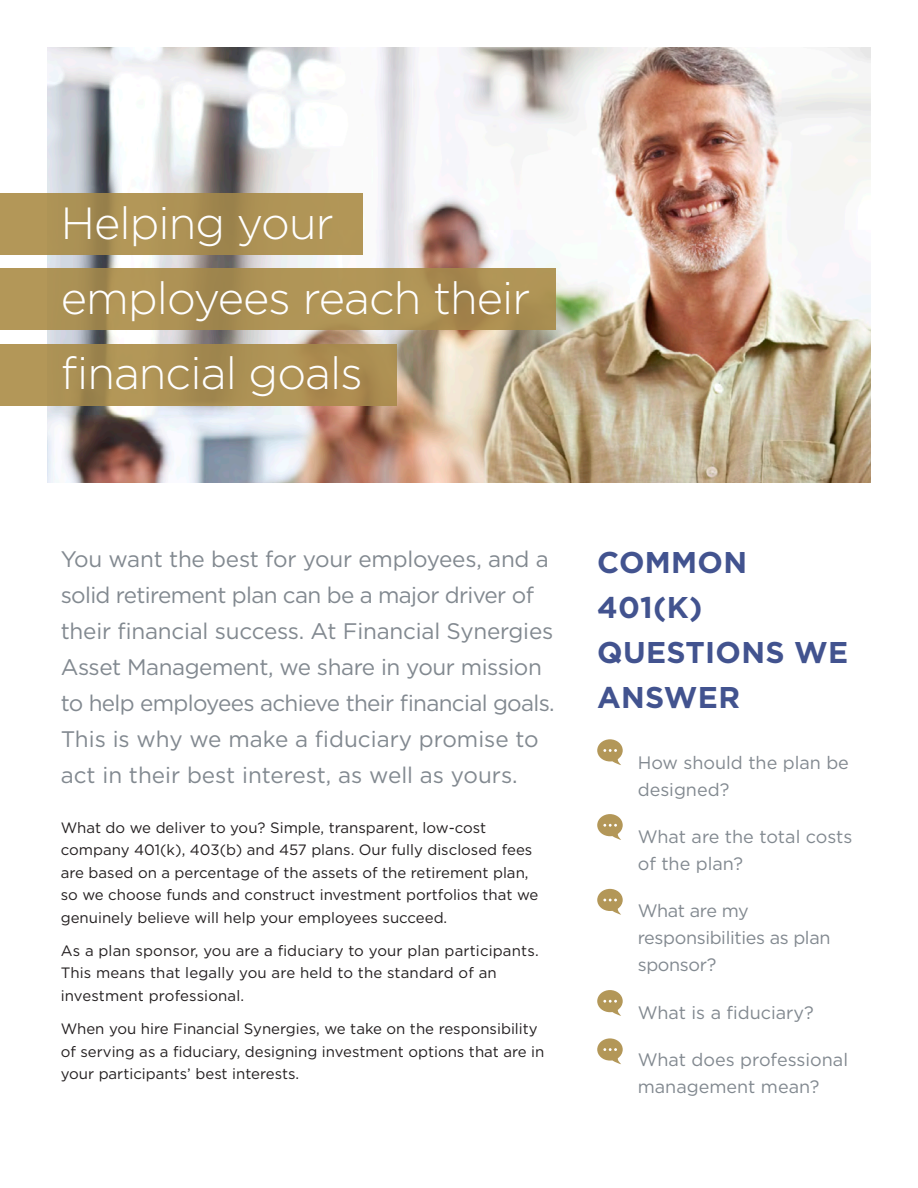
<style>
.page{position:relative;width:918px;height:1188px;background:#fff}
.page>*{position:absolute;margin:0;border:0;box-sizing:border-box;transform-origin:0 0}
.t1{font:300 45px/75px "Gotham";letter-spacing:-.02em;color:#fff}
.Subheader_14_15{font:700 30px/45px "Gotham";letter-spacing:.01em;color:#42538f}
.Callout_12_19{font:22.5px/36px "Gotham";letter-spacing:-.02em;color:#828990}
.TOC_12_18{font:18px/27px "Gotham";color:#828990}
.TOC_12_18-2{font:18px/27px "Gotham";letter-spacing:-.02em;color:#828990}
.t2{font:15px/22.5px "Gotham";color:#231f20}
</style>
<div class="page">
<img style="left:47px;top:47px;width:824px;height:435px">
<svg style="left:0;top:193px;width:363px;height:62px;background:#ac9154"></svg>
<svg style="left:0;top:269px;width:555px;height:61px;background:#ac9053"></svg>
<div style="left:0;top:344px;width:396px;height:62px;background:#b39758"></div>
<svg style="left:597px;top:739px;width:26px;height:26px"></svg>
<svg style="left:597px;top:814px;width:26px;height:26px"></svg>
<svg style="left:597px;top:889px;width:26px;height:26px"></svg>
<svg style="left:597px;top:990px;width:26px;height:26px"></svg>
<svg style="left:597px;top:1038px;width:26px;height:26px"></svg>
<p class="t1" style="left:61px;top:185px;width:471px">Helping your employees reach their financial goals</p>
<p class="Callout_12_19" style="left:61px;top:541px;width:496px">You want the best for your employees, and a solid retirement plan can be a major driver of their financial success. At Financial Synergies Asset Management, we share in your mission to help employees achieve their financial goals.<br>This is why we make a fiduciary promise to act in their best interest, as well as yours.</p>
<p class="t2" style="left:61px;top:816px;width:479px">What do we deliver to you? Simple, transparent, low-cost company 401(k), 403(b) and 457 plans. Our fully disclosed fees are based on a percentage of the assets of the retirement plan, so we choose funds and construct investment portfolios that we genuinely believe will help your employees succeed.</p>
<p class="t2" style="left:61px;top:939px;width:479px">As a plan sponsor, you are a fiduciary to your plan participants.<br>This means that legally you are held to the standard of an investment professional.</p>
<p class="t2" style="left:61px;top:1017px;width:485px">When you hire Financial Synergies, we take on the responsibility of serving as a fiduciary, designing investment options that are in your participants’ best interests.</p>
<p class="Subheader_14_15" style="left:597px;top:540px;width:253px">COMMON<br>401(K)<br>QUESTIONS WE<br>ANSWER</p>
<p class="TOC_12_18" style="left:638px;top:749px;width:213px">How should the plan be designed?</p>
<p class="TOC_12_18" style="left:638px;top:823px;width:216px">What are the total costs of the plan?</p>
<p class="TOC_12_18-2" style="left:638px;top:897px;width:194px">What are my responsibilities as plan sponsor?</p>
<p class="TOC_12_18" style="left:638px;top:998px;width:178px">What is a fiduciary?</p>
<p class="TOC_12_18" style="left:638px;top:1046px;width:212px">What does professional management mean?</p>
</div>
